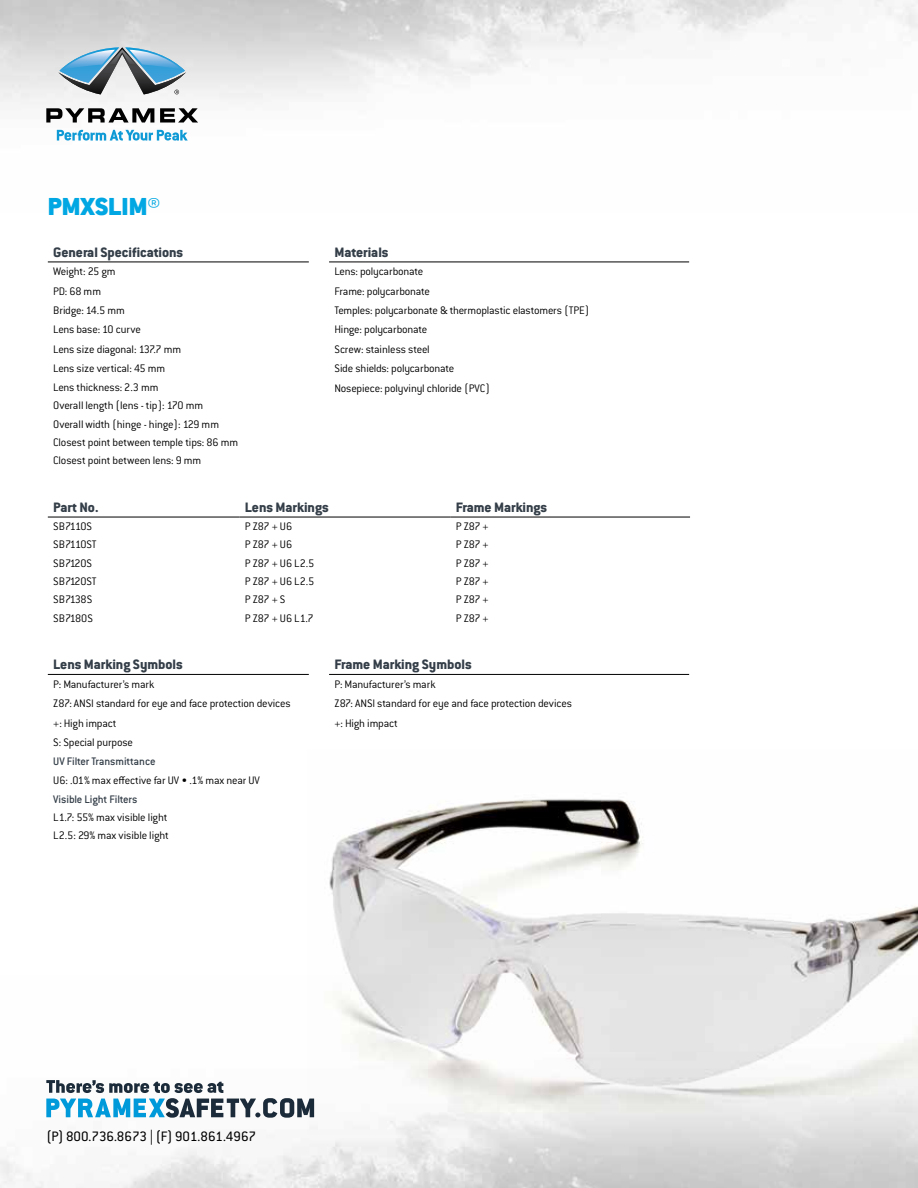
<style>
.page{position:relative;width:918px;height:1188px;background:#fff}
.page>*{position:absolute;margin:0;border:0;box-sizing:border-box;transform-origin:0 0}
.t1{font:900 27px "Conduit ITC Std";color:#00a7e2}
.t2{font:800 15px "Conduit ITC Std";color:#343e48}
.t3{font:15px "Conduit ITC Std";color:#000}
.t4{font:300 12px/19.4px "Conduit ITC Std";letter-spacing:-.015em;color:#000}
.t5{font:500 12px "Conduit ITC Std";letter-spacing:-.015em;color:#343e48}
</style>
<div class="page">
<hr style="left:48px;top:262px;width:261px;height:1px;background:#000">
<hr style="left:329px;top:262px;width:360px;height:1px;background:#000">
<svg style="left:239px;top:516px;width:451px;height:1px"></svg>
<hr style="left:48px;top:517px;width:191px;height:1px;background:#000">
<hr style="left:239px;top:517px;width:211px;height:1px;background:#000">
<hr style="left:450px;top:517px;width:240px;height:1px;background:#000">
<svg style="left:46px;top:108px;width:152px;height:15px"></svg>
<svg style="left:57px;top:130px;width:131px;height:11px"></svg>
<svg style="left:58px;top:47px;width:128px;height:47px;background:#93aebf"></svg>
<svg style="left:46px;top:1080px;width:262px;height:38px"></svg>
<hr style="left:48px;top:674px;width:261px;height:1px;background:#000">
<hr style="left:329px;top:674px;width:360px;height:1px;background:#000">
<img style="left:308px;top:799px;width:610px;height:336px">
<h1 class="t1" style="left:48px;top:191px;width:114px">PMXSLIM®</h1>
<p class="t2" style="left:53px;top:243px;width:131px">General Specifications</p>
<p class="t4" style="left:53px;top:262px;width:186px;line-height:18.9px">Weight: 25 gm<br>PD: 68 mm<br>Bridge: 14.5 mm<br>Lens base: 10 curve<br>Lens size diagonal: 137.7 mm<br>Lens size vertical: 45 mm<br>Lens thickness: 2.3 mm<br>Overall length (lens - tip): 170 mm<br>Overall width (hinge - hinge): 129 mm<br>Closest point between temple tips: 86 mm<br>Closest point between lens: 9 mm</p>
<p class="t2" style="left:334px;top:243px;width:56px">Materials</p>
<p class="t4" style="left:334px;top:262px;width:257px">Lens: polycarbonate<br>Frame: polycarbonate<br>Temples: polycarbonate &amp; thermoplastic elastomers (TPE)<br>Hinge: polycarbonate<br>Screw: stainless steel<br>Side shields: polycarbonate<br>Nosepiece: polyvinyl chloride (PVC)</p>
<p class="t2" style="left:53px;top:498px;width:47px">Part No.</p>
<p class="t2" style="left:245px;top:498px;width:85px">Lens Markings</p>
<p class="t2" style="left:456px;top:498px;width:93px">Frame Markings</p>
<p class="t4" style="left:53px;top:516px;width:40px">SB7110S</p>
<p class="t4" style="left:245px;top:516px;width:49px">P Z87 + U6</p>
<p class="t4" style="left:456px;top:516px;width:34px">P Z87 +</p>
<p class="t4" style="left:53px;top:535px;width:45px">SB7110ST</p>
<p class="t4" style="left:245px;top:535px;width:49px">P Z87 + U6</p>
<p class="t4" style="left:456px;top:535px;width:34px">P Z87 +</p>
<p class="t4" style="left:53px;top:553px;width:40px">SB7120S</p>
<p class="t4" style="left:245px;top:553px;width:71px">P Z87 + U6 L2.5</p>
<p class="t4" style="left:456px;top:553px;width:34px">P Z87 +</p>
<p class="t4" style="left:53px;top:571px;width:45px">SB7120ST</p>
<p class="t4" style="left:245px;top:571px;width:71px">P Z87 + U6 L2.5</p>
<p class="t4" style="left:456px;top:571px;width:34px">P Z87 +</p>
<p class="t4" style="left:53px;top:590px;width:41px">SB7138S</p>
<p class="t4" style="left:245px;top:590px;width:42px">P Z87 + S</p>
<p class="t4" style="left:456px;top:590px;width:34px">P Z87 +</p>
<p class="t4" style="left:53px;top:608px;width:41px">SB7180S</p>
<p class="t4" style="left:245px;top:608px;width:70px">P Z87 + U6 L1.7</p>
<p class="t4" style="left:456px;top:608px;width:34px">P Z87 +</p>
<p class="t2" style="left:53px;top:655px;width:131px">Lens Marking Symbols</p>
<p class="t4" style="left:53px;top:674px;width:239px">P: Manufacturer’s mark<br>Z87: ANSI standard for eye and face protection devices +: High impact<br>S: Special purpose</p>
<p class="t5" style="left:53px;top:754px;width:104px">UV Filter Transmittance</p>
<p class="t4" style="left:53px;top:770px;width:208px">U6: .01% max effective far UV • .1% max near UV</p>
<p class="t5" style="left:53px;top:792px;width:86px">Visible Light Filters</p>
<p class="t4" style="left:53px;top:808px;width:117px;line-height:18.3px">L1.7: 55% max visible light<br>L2.5: 29% max visible light</p>
<p class="t2" style="left:334px;top:655px;width:139px">Frame Marking Symbols</p>
<p class="t4" style="left:334px;top:674px;width:239px">P: Manufacturer’s mark<br>Z87: ANSI standard for eye and face protection devices +: High impact</p>
<p class="t3" style="left:46px;top:1127px;width:211px">(P) 800.736.8673 | (F) 901.861.4967</p>
</div>
